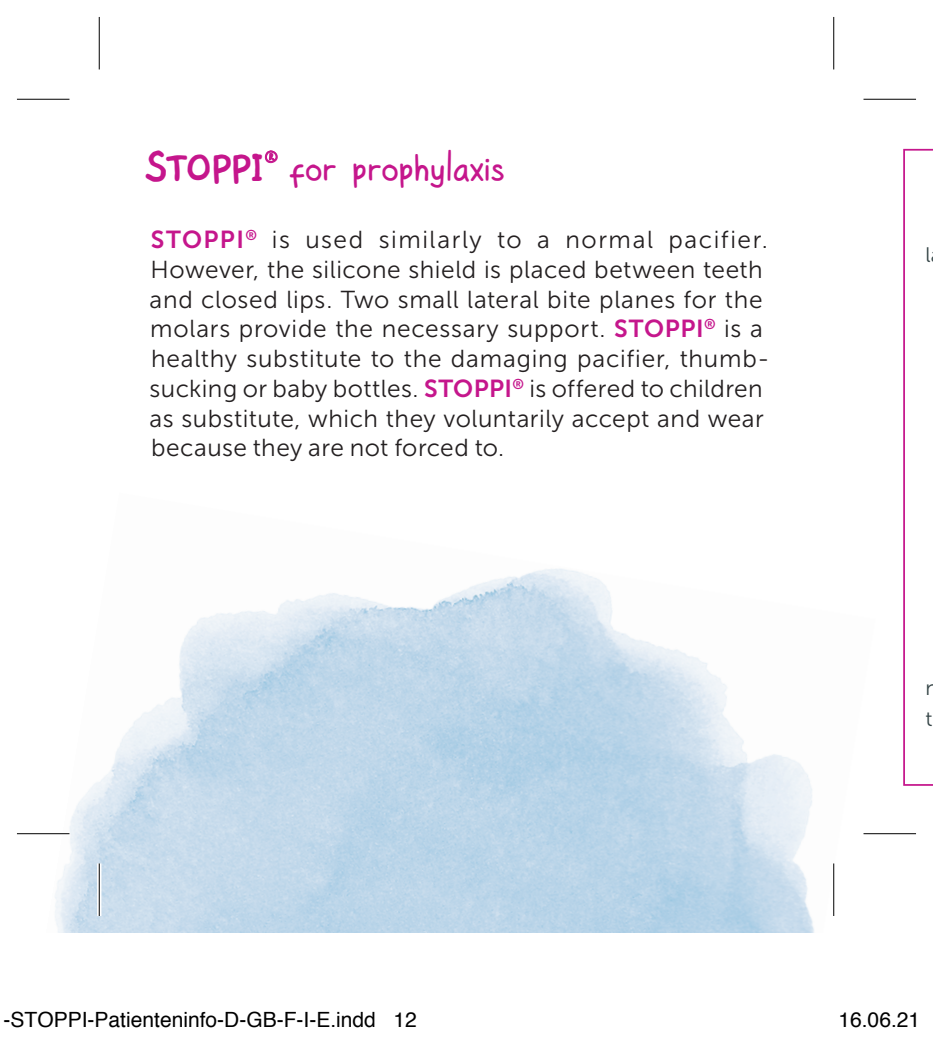
<style>
.page{position:relative;width:933px;height:1038px;background:#fff}
.page>*{position:absolute;margin:0;border:0;box-sizing:border-box;transform-origin:0 0}
.t1{font:700 51.45px "Gaegu";letter-spacing:-.08em;color:#c5168c;scale:.95 1}
.t2{font:35px "sagesans";letter-spacing:.005em;color:#c5168c}
.t3{font:24.5px/29.8px "Museo Sans 300";letter-spacing:.025em;color:#231f20}
.t4{font:21px "Helvetica";color:#000}
.t5{font:21px/31.5px "Museo Sans 300";color:#334345}
.t6{font:14.35px "sagesans";color:#c5168c}
.s1{font-family:"Museo Sans 700";color:#c5168c}
</style>
<div class="page">
<img style="left:55px;top:568px;width:759px;height:365px">
<svg style="left:264px;top:150px;width:14px;height:14px"></svg>
<svg style="left:903px;top:149px;width:30px;height:637px"></svg>
<svg style="left:17px;top:98px;width:52px;height:1px"></svg>
<svg style="left:863px;top:98px;width:53px;height:1px"></svg>
<svg style="left:17px;top:831px;width:52px;height:5px"></svg>
<svg style="left:863px;top:834px;width:53px;height:1px"></svg>
<svg style="left:98px;top:17px;width:1px;height:52px"></svg>
<svg style="left:97px;top:863px;width:4px;height:53px"></svg>
<svg style="left:834px;top:17px;width:1px;height:52px"></svg>
<svg style="left:834px;top:863px;width:1px;height:53px"></svg>
<hr style="left:17px;top:99px;width:52px;height:1px;background:#000">
<hr style="left:863px;top:99px;width:53px;height:1px;background:#000">
<hr style="left:17px;top:833px;width:52px;height:1px;background:#000">
<hr style="left:863px;top:833px;width:53px;height:1px;background:#000">
<hr style="left:99px;top:17px;width:1px;height:52px;background:#000">
<hr style="left:99px;top:863px;width:1px;height:53px;background:#000">
<hr style="left:833px;top:17px;width:1px;height:52px;background:#000">
<hr style="left:833px;top:863px;width:1px;height:53px;background:#000">
<h1 class="t1" style="left:145px;top:142px;width:130px">STOPPI</h1>
<p class="t6" style="left:265px;top:149px;width:15px">®</p>
<h2 class="t2" style="left:289px;top:147px;width:217px">for prophylaxis</h2>
<p class="t3" style="left:150px;top:225px;width:621px"><span class="s1">STOPPI</span><sup>®</sup> is used similarly to a normal pacifier.<br>However, the silicone shield is placed between teeth and closed lips. Two small lateral bite planes for the molars provide the necessary support. <span class="s1">STOPPI</span><sup>®</sup> is a healthy substitute to the damaging pacifier, thumb&shy;sucking or baby bottles. <span class="s1">STOPPI</span><sup>®</sup> is offered to children as substitute, which they voluntarily accept and wear because they are not forced to.</p>
<p class="t5" style="left:925px;top:239px;width:7px">l</p>
<p class="t5" style="left:925px;top:671px;width:14px">n t</p>
<p class="t4" style="left:4px;top:1004px;width:415px">-STOPPI-Patienteninfo-D-GB-F-I-E.indd 12</p>
<p class="t4" style="left:838px;top:1004px;width:83px">16.06.21</p>
</div>
